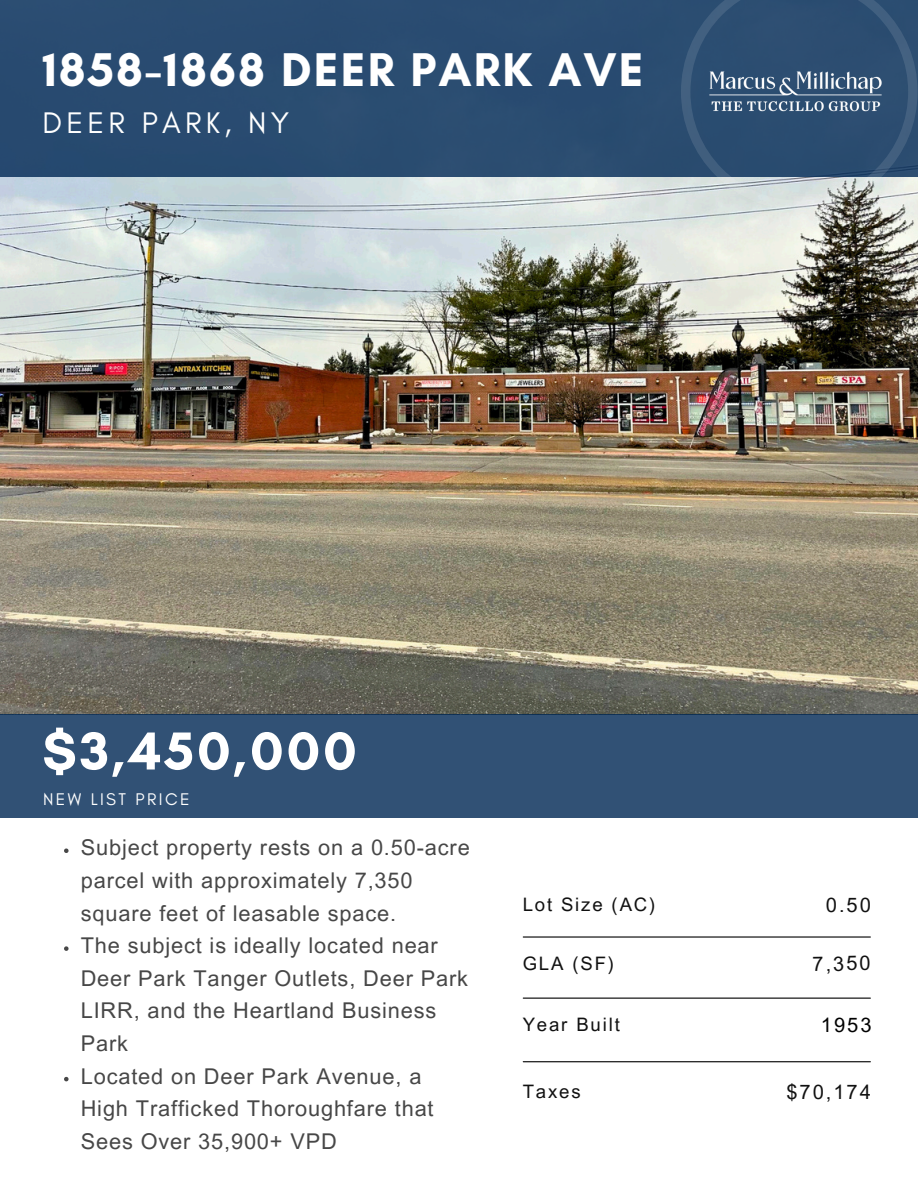
<style>
.page{position:relative;width:918px;height:1188px;background:#fff}
.page>*{position:absolute;margin:0;border:0;box-sizing:border-box;transform-origin:0 0}
.t1{font:700 54.45px "Glacial Indifference";letter-spacing:.055em;color:#fff}
.t2{font:700 48.15px "Glacial Indifference";letter-spacing:.045em;color:#fff}
.t3{font:30.3px "Glacial Indifference";letter-spacing:.14em;color:#fff}
.t4{font:21.75px/32.7px "Arial MT Pro";letter-spacing:.04em;color:#474747}
.t5{font:20.1px "Arial MT Pro";letter-spacing:.1em;color:#111}
.t6{font:20.1px "Arial MT Pro";color:#000}
.t7{font:18.6px "Arial MT Pro";letter-spacing:.1em;color:#111}
.t8{font:17.25px "Glacial Indifference";letter-spacing:.14em;color:#fff}
</style>
<div class="page">
<img style="left:0;top:176px;width:918px;height:538px">
<div style="left:0;top:0;width:918px;height:176px;background:#294c71"></div>
<div style="left:0;top:714px;width:918px;height:104px;background:#315175"></div>
<svg style="left:681px;top:0;width:237px;height:210px"></svg>
<hr style="left:523px;top:998px;width:347px;height:1px;background:#000">
<hr style="left:523px;top:936px;width:347px;height:2px;background:#000">
<hr style="left:523px;top:1061px;width:347px;height:1px;background:#000">
<svg style="left:64px;top:849px;width:5px;height:4px"></svg>
<svg style="left:64px;top:946px;width:5px;height:5px"></svg>
<svg style="left:64px;top:1077px;width:5px;height:4px"></svg>
<p class="t2" style="left:42px;top:40px;width:603px">1858-1868 DEER PARK AVE</p>
<h2 class="t3" style="left:42px;top:105px;width:248px">DEER PARK, NY</h2>
<h3 class="t1" style="left:42px;top:718px;width:316px">$3,450,000</h3>
<p class="t8" style="left:43px;top:789px;width:148px">NEW LIST PRICE</p>
<h1 class="t4" style="left:81px;top:834px;width:391px">Subject property rests on a 0.50-acre parcel with approximately 7,350 square feet of leasable space.</h1>
<h5 class="t4" style="left:81px;top:932px;width:389px">The subject is ideally located near<br>Deer Park Tanger Outlets, Deer Park<br>LIRR, and the Heartland Business<br>Park</h5>
<p class="t4" style="left:81px;top:1062px;width:354px">Located on Deer Park Avenue, a<br>High Trafficked Thoroughfare that<br>Sees Over 35,900+ VPD</p>
<p class="t7" style="left:523px;top:897px;width:134px">Lot Size (AC)</p>
<p class="t5" style="left:826px;top:897px;width:47px">0.50</p>
<p class="t7" style="left:523px;top:957px;width:93px">GLA (SF)</p>
<h4 class="t5" style="left:812px;top:956px;width:60px;rotate:-1deg">7,350</h4>
<p class="t7" style="left:523px;top:1018px;width:99px">Year Built</p>
<h5 class="t6" style="left:821px;top:1017px;width:52px">1953</h5>
<h4 class="t7" style="left:523px;top:1085px;width:59px">Taxes</h4>
<p class="t5" style="left:786px;top:1085px;width:86px">$70,174</p>
</div>
